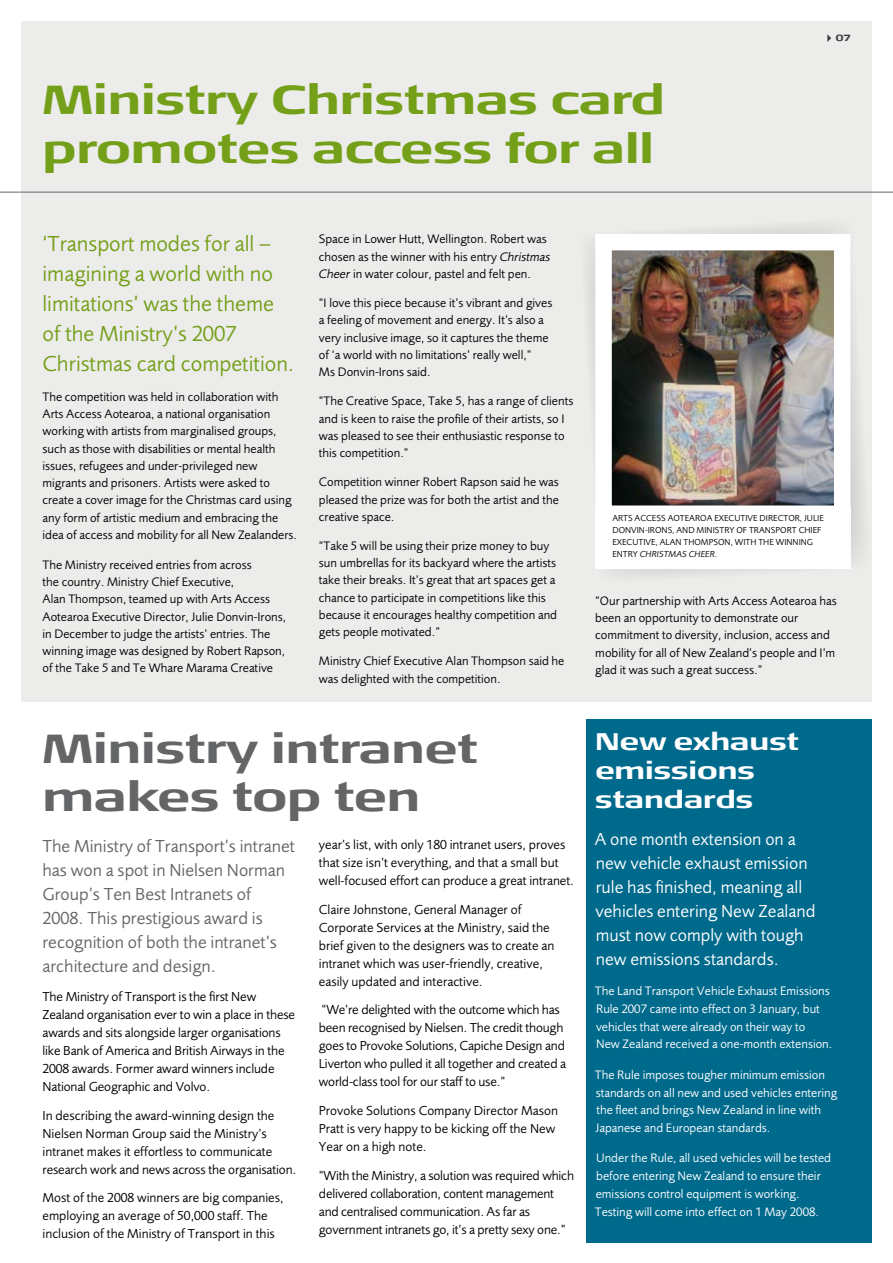
<style>
.page{position:relative;width:893px;height:1263px;background:#fff}
.page>*{position:absolute;margin:0;border:0;box-sizing:border-box;transform-origin:0 0}
.t1{font:700 40.5px/48.6px "Signa Ext Column";color:#749f18}
.t2{font:700 40.5px/48.6px "Signa Ext Column";color:#646567}
.t3{font:700 24px/28.8px "Signa Ext Column";color:#fff}
.t4{font:22.5px/30px "Foundry Sans";color:#749f18}
.t5{font:18px/24px "Foundry Sans";color:#646567}
.t6{font:18px/24px "Foundry Sans";color:#fff}
.t7{font:13.5px/18px "Foundry Sans";letter-spacing:-.01em;color:#000}
.t8{font:12.75px/17.2px "Foundry Sans";color:#000}
.t9{font:12.75px/17.7px "Foundry Sans";color:#fff}
.t10{font:9px "Foundry Sans";color:#000}
.t11{font:italic 9px "Foundry Sans";color:#000}
.t12{font:700 9px "Signa Ext Column";color:#3e3e40}
.s1{font-style:italic}
.s2{font-style:normal}
</style>
<div class="page">
<div style="left:21px;top:21px;width:851px;height:681px;background:#ececea"></div>
<hr style="left:0;top:192px;width:893px;height:1px;background:#646567">
<div style="left:586px;top:719px;width:286px;height:523px;background:#006a8d"></div>
<svg style="left:588px;top:226px;width:276px;height:349px"></svg>
<img style="left:612px;top:251px;width:221px;height:254px">
<div style="left:595px;top:234px;width:255px;height:288px;border:16px solid #fff"></div>
<div style="left:595px;top:506px;width:255px;height:62px;background:#fff"></div>
<svg style="left:827px;top:34px;width:4px;height:8px"></svg>
<h1 class="t1" style="left:43px;top:77px;width:624px">Ministry Christmas card promotes access for all</h1>
<p class="t12" style="left:836px;top:33px;width:17px">07</p>
<h3 class="t4" style="left:43px;top:228px;width:253px">‘Transport modes for all – imagining a world with no limitations’ was the theme of the Ministry’s 2007<br>Christmas card competition.</h3>
<p class="t8" style="left:43px;top:388px;width:256px">The competition was held in collaboration with Arts Access Aotearoa, a national organisation working with artists from marginalised groups, such as those with disabilities or mental health issues, refugees and under-privileged new migrants and prisoners. Artists were asked to create a cover image for the Christmas card using any form of artistic medium and embracing the idea of access and mobility for all New Zealanders.</p>
<p class="t8" style="left:43px;top:556px;width:245px">The Ministry received entries from across<br>the country. Ministry Chief Executive,<br>Alan Thompson, teamed up with Arts Access Aotearoa Executive Director, Julie Donvin-Irons, in December to judge the artists’ entries. The winning image was designed by Robert Rapson, of the Take 5 and Te Whare Marama Creative</p>
<p class="t8" style="left:319px;top:231px;width:233px">Space in Lower Hutt, Wellington. Robert was chosen as the winner with his entry <span class="s1">Christmas<br>Cheer</span> in water colour, pastel and felt pen.</p>
<p class="t8" style="left:319px;top:294px;width:235px">“I love this piece because it’s vibrant and gives a feeling of movement and energy. It’s also a very inclusive image, so it captures the theme of ‘a world with no limitations’ really well,”<br>Ms Donvin-Irons said.</p>
<p class="t8" style="left:319px;top:392px;width:256px">“The Creative Space, Take 5, has a range of clients and is keen to raise the profile of their artists, so I was pleased to see their enthusiastic response to this competition.”</p>
<p class="t8" style="left:319px;top:473px;width:242px;text-align:justify">Competition winner Robert Rapson said he was pleased the prize was for both the artist and the creative space.</p>
<p class="t8" style="left:319px;top:537px;width:240px">“Take 5 will be using their prize money to buy sun umbrellas for its backyard where the artists take their breaks. It’s great that art spaces get a chance to participate in competitions like this because it encourages healthy competition and gets people motivated.”</p>
<p class="t8" style="left:319px;top:652px;width:247px">Ministry Chief Executive Alan Thompson said he was delighted with the competition.</p>
<h1 class="t2" style="left:43px;top:725px;width:437px">Ministry intranet makes top ten</h1>
<h3 class="t5" style="left:43px;top:834px;width:254px">The Ministry of Transport’s intranet has won a spot in Nielsen Norman<br>Group’s Ten Best Intranets of<br>2008. This prestigious award is recognition of both the intranet’s architecture and design.</h3>
<p class="t7" style="left:43px;top:987px;width:254px">The Ministry of Transport is the first New Zealand organisation ever to win a place in these awards and sits alongside larger organisations like Bank of America and British Airways in the 2008 awards. Former award winners include National Geographic and Volvo.</p>
<p class="t7" style="left:43px;top:1106px;width:255px">In describing the award-winning design the Nielsen Norman Group said the Ministry’s intranet makes it effortless to communicate research work and news across the organisation.</p>
<p class="t7" style="left:43px;top:1189px;width:243px">Most of the 2008 winners are big companies, employing an average of 50,000 staff. The inclusion of the Ministry of Transport in this</p>
<p class="t7" style="left:319px;top:835px;width:257px">year’s list, with only 180 intranet users, proves that size isn’t everything, and that a small but well-focused effort can produce a great intranet.</p>
<p class="t7" style="left:319px;top:900px;width:237px">Claire Johnstone, General Manager of Corporate Services at the Ministry, said the brief given to the designers was to create an intranet which was user-friendly, creative, easily updated and interactive.</p>
<p class="t7" style="left:319px;top:1001px;width:249px">“We’re delighted with the outcome which has been recognised by Nielsen. The credit though goes to Provoke Solutions, Capiche Design and Liverton who pulled it all together and created a world-class tool for our staff to use.”</p>
<p class="t7" style="left:319px;top:1101px;width:241px">Provoke Solutions Company Director Mason<br>Pratt is very happy to be kicking off the New<br>Year on a high note.</p>
<p class="t7" style="left:319px;top:1166px;width:257px">“With the Ministry, a solution was required which delivered collaboration, content management and centralised communication. As far as government intranets go, it’s a pretty sexy one.”</p>
<p class="t10" style="left:612px;top:513px;width:12px">Arts</p>
<p class="t10" style="left:635px;top:513px;width:12px">Access</p>
<p class="t10" style="left:668px;top:513px;width:13px">Aotearoa</p>
<p class="t10" style="left:714px;top:513px;width:16px">Executive</p>
<p class="t10" style="left:759px;top:513px;width:6px">director</p>
<p class="t10" style="left:800px;top:513px;width:12px">, Julie</p>
<p class="t10" style="left:612px;top:525px;width:13px">Donvin</p>
<p class="t10" style="left:645px;top:525px;width:12px">-Irons</p>
<p class="t10" style="left:672px;top:525px;width:12px">, and</p>
<p class="t10" style="left:697px;top:525px;width:13px">Ministr</p>
<p class="t10" style="left:729px;top:525px;width:31px">y of Transport</p>
<p class="t10" style="left:799px;top:525px;width:11px">Chief</p>
<p class="t10" style="left:612px;top:537px;width:16px">Executive</p>
<p class="t10" style="left:656px;top:537px;width:16px">, Alan</p>
<p class="t10" style="left:683px;top:537px;width:12px">Thompson</p>
<p class="t10" style="left:731px;top:537px;width:11px">, with</p>
<p class="t10" style="left:758px;top:537px;width:7px">the</p>
<p class="t10" style="left:776px;top:537px;width:7px">winning</p>
<p class="t10" style="left:612px;top:549px;width:6px">entr</p>
<p class="t11" style="left:633px;top:549px;width:86px"><span class="s2">y</span> Christmas Cheer<span class="s2">.</span></p>
<p class="t8" style="left:595px;top:592px;width:243px">“Our partnership with Arts Access Aotearoa has been an opportunity to demonstrate our commitment to diversity, inclusion, access and mobility for all of New Zealand’s people and I’m glad it was such a great success.”</p>
<h2 class="t3" style="left:595px;top:728px;width:205px">New exhaust emissions standards</h2>
<h3 class="t6" style="left:595px;top:827px;width:222px">A one month extension on a new vehicle exhaust emission rule has finished, meaning all vehicles entering New Zealand must now comply with tough new emissions standards.</h3>
<p class="t9" style="left:595px;top:982px;width:239px">The Land Transport Vehicle Exhaust Emissions Rule 2007 came into effect on 3 January, but vehicles that were already on their way to<br>New Zealand received a one-month extension.</p>
<p class="t9" style="left:595px;top:1066px;width:244px">The Rule imposes tougher minimum emission standards on all new and used vehicles entering the fleet and brings New Zealand in line with Japanese and European standards.</p>
<p class="t9" style="left:595px;top:1149px;width:238px">Under the Rule, all used vehicles will be tested before entering New Zealand to ensure their emissions control equipment is working.<br>Testing will come into effect on 1 May 2008.</p>
</div>
